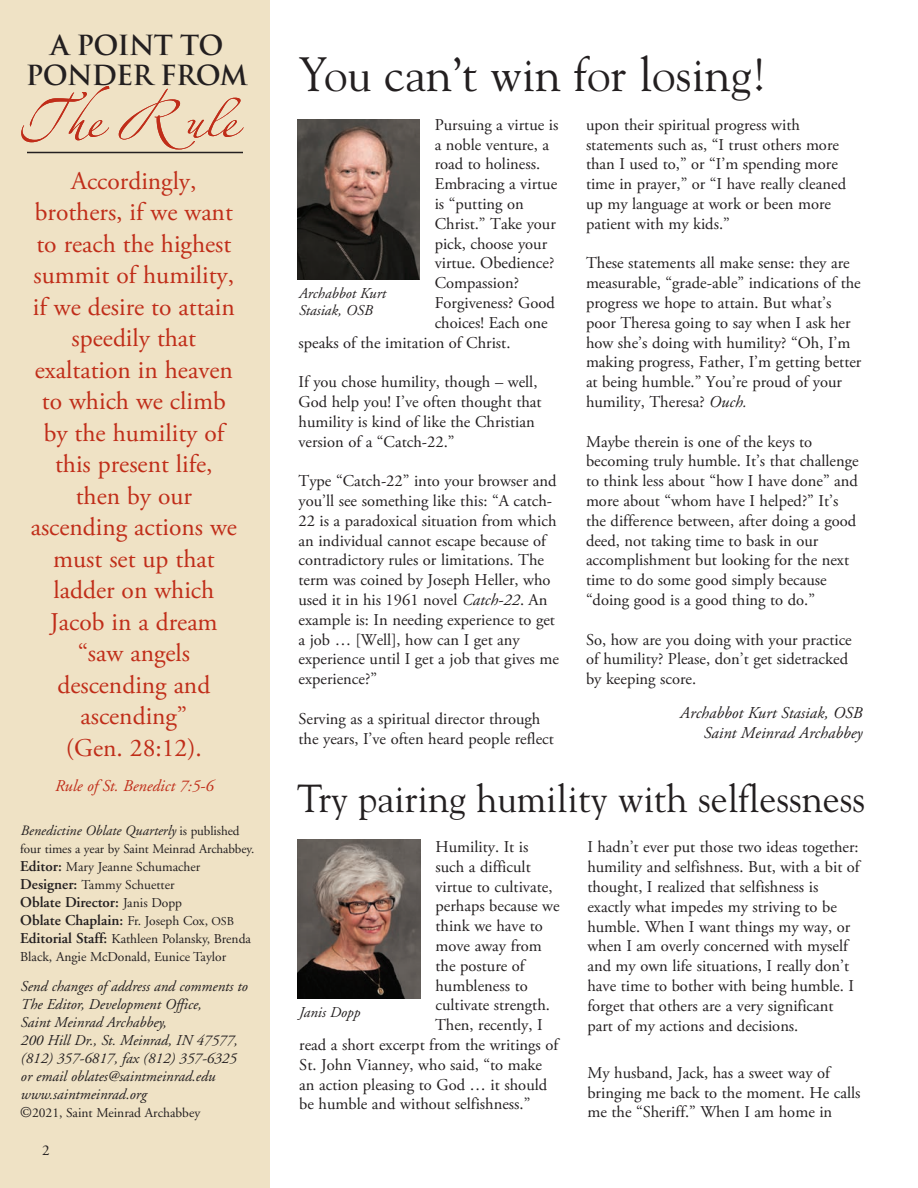
<style>
.page{position:relative;width:918px;height:1188px;background:#fff}
.page>*{position:absolute;margin:0;border:0;box-sizing:border-box;transform-origin:0 0}
.t1{font:73.05px "Linotype Zapfino Three";color:#c02d19}
.t2{font:48px "Goudy";color:#231f20}
.t3{font:39px "Goudy";color:#231f20}
.t4{font:700 27px/30px "Trajan Pro";color:#231f20;text-align:center}
.t5{font:25.5px/31.5px "Adobe Garamond Pro";color:#c02d19;text-align:center}
.t6{font:16.5px/19.8px "Adobe Garamond Pro";color:#231f20}
.t7{font:italic 16.5px/19.8px "Adobe Garamond Pro";color:#231f20;text-align:right}
.t8{font:italic 16.5px "Adobe Garamond";color:#c02d19}
.t9{font:italic 15px/18px "Adobe Garamond";color:#231f20}
.t10{font:600 15px/18px "Adobe Garamond";color:#231f20}
.t11{font:15px "Adobe Garamond";color:#231f20}
.t12{font:italic 14.25px "Adobe Garamond";color:#231f20}
.t13{font:13.5px/18px "Adobe Garamond";color:#231f20}
.t14{font:13.2px "Adobe Garamond";letter-spacing:-.005em;color:#231f20}
.s1{font-style:normal;font-size:13.2px}
.s2{font-weight:600;font-size:15px}
.s3{font-weight:400;font-size:13.5px}
.s4{font-weight:400;font-size:12px}
.s5{font-size:15px}
.s6{font-style:italic}
</style>
<div class="page">
<div style="left:0;top:0;width:270px;height:1188px;background:#efe2c5"></div>
<hr style="left:27px;top:152px;width:216px;height:1px;background:#231f20">
<img style="left:298px;top:839px;width:122px;height:159px">
<img style="left:297px;top:120px;width:123px;height:159px">
<h3 class="t4" style="left:26px;top:30px;width:224px">A POINT TO<br>PONDER FROM</h3>
<h1 class="t1" style="left:19px;top:68px;width:220px">The Rule</h1>
<h1 class="t1" style="left:19px;top:68px;width:220px">The Rule</h1>
<p class="t5" style="left:31px;top:166px;width:208px">Accordingly, brothers, if we want to reach the highest summit of humility, if we desire to attain speedily that exaltation in heaven to which we climb by the humility of this present life, then by our ascending actions we must set up that ladder on which<br>Jacob in a dream “saw angels descending and ascending”<br>(Gen. 28:12).</p>
<p class="t8" style="left:55px;top:777px;width:160px">Rule of St. Benedict 7:5-6</p>
<p class="t12" style="left:20px;top:822px;width:221px">Ben edictine Oblate Quarterly <span class="s1">is published</span></p>
<p class="t14" style="left:20px;top:841px;width:236px">four times a year by Saint Meinrad Archabbey.</p>
<p class="t13" style="left:20px;top:858px;width:182px"><span class="s2">Editor:</span> Mary Jeanne Schumacher<br><span class="s2">Designer:</span> Tammy Schuetter</p>
<p class="t10" style="left:20px;top:893px;width:215px">Oblate Director: <span class="s3">Janis Dopp<br></span>Oblate Chaplain: <span class="s3">Fr. Joseph Cox,</span> <span class="s4">OSB</span></p>
<p class="t13" style="left:20px;top:930px;width:232px"><span class="s2">Editorial Staff:</span> Kathleen Polansky, Brenda<br>Black, Angie McDonald, Eunice Taylor</p>
<p class="t9" style="left:20px;top:977px;width:228px">Send changes of address and comments to<br>The Editor, Development Office,<br>Saint Meinrad Archabbey,<br>200 Hill Dr., St. Meinrad, IN 47577, (812) 357-6817, fax (812) 357-6325 or email oblates@saintmeinrad.edu www.saintmeinrad.org</p>
<p class="t13" style="left:20px;top:1104px;width:182px"><span class="s5">©</span>2021, Saint Meinrad Archabbey</p>
<p class="t11" style="left:42px;top:1143px;width:9px">2</p>
<h2 class="t2" style="left:299px;top:45px;width:470px">You can’t win for losing!</h2>
<p class="t6" style="left:435px;top:115px;width:125px">Pursuing a virtue is</p>
<p class="t6" style="left:435px;top:135px;width:116px">a noble venture, a</p>
<p class="t6" style="left:435px;top:155px;width:107px">road to holiness.</p>
<p class="t6" style="left:435px;top:175px;width:124px">Embracing a virtue</p>
<p class="t6" style="left:435px;top:194px;width:91px">is “putting on</p>
<p class="t6" style="left:435px;top:214px;width:123px">Christ.” Take your</p>
<p class="t6" style="left:435px;top:234px;width:114px">pick, choose your</p>
<p class="t6" style="left:435px;top:254px;width:121px">virtue. Obedience?</p>
<p class="t6" style="left:435px;top:274px;width:86px">Compassion?</p>
<p class="t6" style="left:435px;top:293px;width:122px">Forgiveness? Good</p>
<p class="t6" style="left:435px;top:313px;width:115px">choices! Each one</p>
<p class="t6" style="left:299px;top:333px;width:213px">speaks of the imitation of Christ.</p>
<p class="t6" style="left:299px;top:373px;width:245px">If you chose humility, though – well, God help you! I’ve often thought that humility is kind of like the Christian version of a “Catch-22.”</p>
<p class="t6" style="left:299px;top:472px;width:262px">Type “Catch-22” into your browser and you’ll see something like this: “A catch-22 is a paradoxical situation from which an individual cannot escape because of contradictory rules or limitations. The term was coined by Joseph Heller, who used it in his 1961 novel <span class="s6">Catch-22</span>. An example is: In needing experience to get a job … [Well], how can I get any experience until I get a job that gives me experience?”</p>
<p class="t6" style="left:299px;top:709px;width:257px">Serving as a spiritual director through the years, I’ve often heard people reflect</p>
<p class="t9" style="left:298px;top:286px;width:89px;line-height:16.5px">Archabbot Kurt<br>Stasiak, OSB</p>
<p class="t6" style="left:586px;top:115px;width:262px">upon their spiritual progress with statements such as, “I trust others more than I used to,” or “I’m spending more time in prayer,” or “I have really cleaned up my language at work or been more patient with my kids.”</p>
<p class="t6" style="left:586px;top:254px;width:277px">These statements all make sense: they are measurable, “grade-able” indications of the progress we hope to attain. But what’s poor Theresa going to say when I ask her how she’s doing with humility? “Oh, I’m making progress, Father, I’m getting better at being humble.” You’re proud of your humility, Theresa? <span class="s6">Ouch.</span></p>
<p class="t6" style="left:586px;top:432px;width:274px">Maybe therein is one of the keys to becoming truly humble. It’s that challenge to think less about “how I have done” and more about “whom have I helped?” It’s the difference between, after doing a good deed, not taking time to bask in our accomplishment but looking for the next time to do some good simply because “doing good is a good thing to do.”</p>
<p class="t6" style="left:586px;top:630px;width:267px">So, how are you doing with your practice of humility? Please, don’t get sidetracked by keeping score.</p>
<p class="t7" style="left:680px;top:703px;width:184px">Archabbot Kurt Stasiak, OSB<br>Saint Meinrad Archabbey</p>
<h3 class="t3" style="left:297px;top:774px;width:569px">Try pairing humility with selflessness</h3>
<p class="t6" style="left:435px;top:837px;width:94px">Humility. It is</p>
<p class="t6" style="left:435px;top:857px;width:97px">such a difficult</p>
<p class="t6" style="left:435px;top:877px;width:119px">virtue to cultivate,</p>
<p class="t6" style="left:435px;top:897px;width:126px">perhaps because we</p>
<p class="t6" style="left:435px;top:917px;width:109px">think we have to</p>
<p class="t6" style="left:435px;top:936px;width:108px">move away from</p>
<p class="t6" style="left:435px;top:956px;width:93px">the posture of</p>
<p class="t6" style="left:435px;top:976px;width:94px">humbleness to</p>
<p class="t6" style="left:435px;top:996px;width:116px">cultivate strength.</p>
<p class="t6" style="left:435px;top:1016px;width:109px">Then, recently, I</p>
<p class="t6" style="left:299px;top:1035px;width:262px">read a short excerpt from the writings of</p>
<p class="t6" style="left:299px;top:1055px;width:244px">St. John Vianney, who said, “to make</p>
<p class="t6" style="left:299px;top:1075px;width:249px">an action pleasing to God … it should</p>
<p class="t6" style="left:299px;top:1095px;width:233px">be humble and without selfishness.”</p>
<p class="t9" style="left:298px;top:1003px;width:63px">Janis Dopp</p>
<p class="t6" style="left:587px;top:838px;width:276px">I hadn’t ever put those two ideas together: humility and selfishness. But, with a bit of thought, I realized that selfishness is exactly what impedes my striving to be humble. When I want things my way, or when I am overly concerned with myself and my own life situations, I really don’t have time to bother with being humble. I forget that others are a very significant part of my actions and decisions.</p>
<p class="t6" style="left:587px;top:1063px;width:275px">My husband, Jack, has a sweet way of bringing me back to the moment. He calls me the “Sheriff.” When I am home in</p>
</div>
